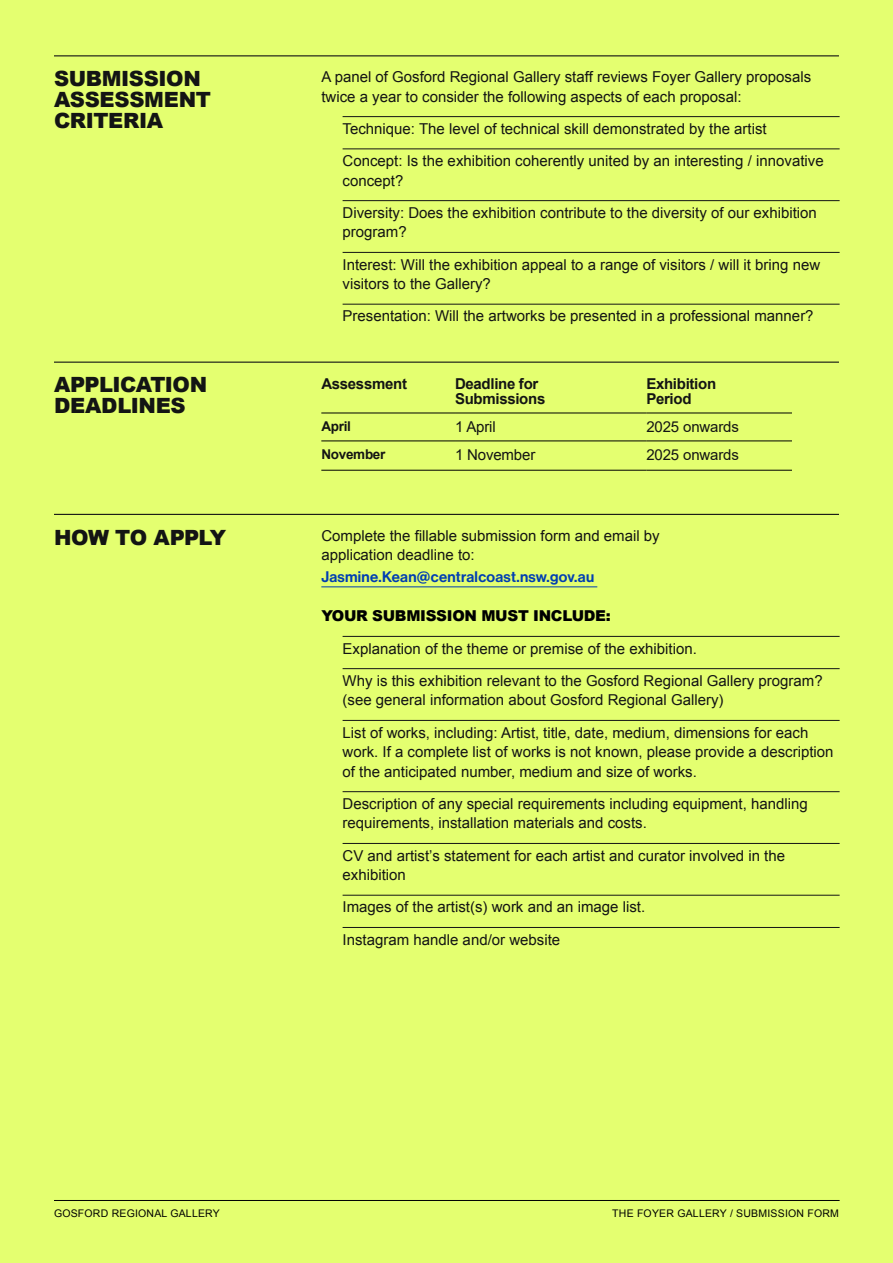
<style>
.page{position:relative;width:893px;height:1263px;background:#e4ff70}
.page>*{position:absolute;margin:0;border:0;box-sizing:border-box;transform-origin:0 0}
.t1{font:900 21px/21px "Arial";letter-spacing:-.02em;color:#131414}
.t2{font:15px/32.2px "Arial";color:#131414}
.t3{font:700 15px/15px "Arial";letter-spacing:-.02em;color:#131414}
.t4{font:15px "N Haas Grotesk DS Pro 65 Md";letter-spacing:.02em;color:#003eb2}
.t5{font:900 15px "Arial";letter-spacing:-.02em;color:#000}
.t6{font:700 13.5px "Arial";letter-spacing:-.02em;color:#131414}
.t7{font:10.5px "Arial";letter-spacing:.02em;color:#000}
.s1{font-style:inherit}
</style>
<div class="page">
<hr style="left:54px;top:55px;width:785px;height:1px;background:#131414">
<hr style="left:343px;top:116px;width:497px;height:1px;background:#131414">
<hr style="left:343px;top:149px;width:497px;height:1px;background:#131414">
<hr style="left:343px;top:200px;width:497px;height:1px;background:#131414">
<hr style="left:343px;top:252px;width:497px;height:1px;background:#131414">
<hr style="left:343px;top:304px;width:497px;height:1px;background:#131414">
<hr style="left:54px;top:514px;width:785px;height:1px;background:#131414">
<hr style="left:321px;top:587px;width:276px;height:1px;background:#003eb2">
<hr style="left:343px;top:636px;width:497px;height:1px;background:#131414">
<hr style="left:343px;top:668px;width:497px;height:1px;background:#131414">
<hr style="left:343px;top:720px;width:497px;height:1px;background:#131414">
<hr style="left:343px;top:791px;width:497px;height:1px;background:#131414">
<hr style="left:343px;top:843px;width:497px;height:1px;background:#131414">
<hr style="left:343px;top:895px;width:497px;height:1px;background:#131414">
<hr style="left:343px;top:927px;width:497px;height:1px;background:#131414">
<hr style="left:54px;top:362px;width:785px;height:1px;background:#131414">
<hr style="left:321px;top:413px;width:134px;height:1px;background:#000">
<hr style="left:455px;top:413px;width:191px;height:1px;background:#000">
<hr style="left:646px;top:413px;width:146px;height:1px;background:#000">
<hr style="left:321px;top:441px;width:134px;height:1px;background:#000">
<hr style="left:455px;top:441px;width:191px;height:1px;background:#000">
<hr style="left:646px;top:441px;width:146px;height:1px;background:#000">
<hr style="left:321px;top:470px;width:134px;height:1px;background:#000">
<hr style="left:455px;top:470px;width:191px;height:1px;background:#000">
<hr style="left:646px;top:470px;width:146px;height:1px;background:#000">
<hr style="left:54px;top:1200px;width:786px;height:1px;background:#000">
<h1 class="t1" style="left:54px;top:68px;width:158px">SUBMISSION<br>ASSESSMENT<br>CRITERIA</h1>
<p class="t2" style="left:321px;top:67px;width:491px;line-height:19.5px">A panel of Gosford Regional Gallery staff reviews Foyer Gallery proposals twice a year to consider the following aspects of each proposal:</p>
<p class="t2" style="left:343px;top:113px;width:483px">Technique: The level of technical skill demonstrated by the artist<br>Concept: Is the exhibition coherently united by an interesting / innovative</p>
<p class="t2" style="left:343px;top:164px;width:476px">concept?<br>Diversity: Does the exhibition contribute to the diversity of our exhibition</p>
<p class="t2" style="left:343px;top:216px;width:479px">program?<br>Interest: Will the exhibition appeal to a range of visitors / will it bring new</p>
<p class="t2" style="left:343px;top:268px;width:473px">visitors to the Gallery?<br>Presentation: Will the artworks be presented in a professional manner?</p>
<h1 class="t1" style="left:54px;top:374px;width:155px">APPLICATION<br>DEADLINES</h1>
<p class="t3" style="left:321px;top:377px;width:87px">Assessment</p>
<p class="t3" style="left:455px;top:377px;width:92px">Deadline for<br>Submissions</p>
<p class="t3" style="left:646px;top:377px;width:71px">Exhibition<br>Period</p>
<p class="t6" style="left:321px;top:417px;width:31px">April</p>
<p class="t2" style="left:455px;top:411px;width:42px">1 April</p>
<p class="t2" style="left:646px;top:411px;width:94px">2025 onwards</p>
<p class="t6" style="left:321px;top:446px;width:66px">November</p>
<p class="t2" style="left:455px;top:439px;width:82px">1 November</p>
<p class="t2" style="left:646px;top:439px;width:94px">2025 onwards</p>
<h1 class="t1" style="left:54px;top:526px;width:174px">HOW TO APPLY</h1>
<p class="t2" style="left:321px;top:526px;width:340px;line-height:19.5px">Complete the fillable submission form and email by application deadline to:</p>
<p class="t4" style="left:321px;top:568px;width:274px">Jasmine.Kean@centralcoast.nsw.gov.au</p>
<p class="t5" style="left:321px;top:605px;width:291px">YOUR SUBMISSION MUST INCLUDE:</p>
<p class="t2" style="left:343px;top:632px;width:482px">Explanation of the theme or premise of the exhibition.<br>Why is this exhibition relevant to the Gosford Regional Gallery program?</p>
<p class="t2" style="left:343px;top:684px;width:467px">(see general information about Gosford Regional Gallery)<br>List of works, including: Artist, <span class="s1">t</span>itle, <span class="s1">d</span>ate, <span class="s1">m</span>edium, <span class="s1">d</span>imensions for each</p>
<p class="t2" style="left:343px;top:742px;width:493px;line-height:19.5px">work. If a complete list of works is not known, please provide a description of the anticipated number, medium and size of works.</p>
<p class="t2" style="left:343px;top:794px;width:467px;line-height:19.5px">Description of any special requirements including equipment, handling requirements, installation materials and costs.</p>
<p class="t2" style="left:343px;top:846px;width:444px;line-height:19.5px">CV and artist’s statement for each artist and curator involved in the exhibition</p>
<p class="t2" style="left:343px;top:891px;width:304px">Images of the artist(s) work and an image list.<br>Instagram handle and/or website</p>
<p class="t7" style="left:54px;top:1206px;width:167px">GOSFORD REGIONAL GALLERY</p>
<p class="t7" style="left:612px;top:1206px;width:228px">THE FOYER GALLERY / SUBMISSION FORM</p>
</div>
